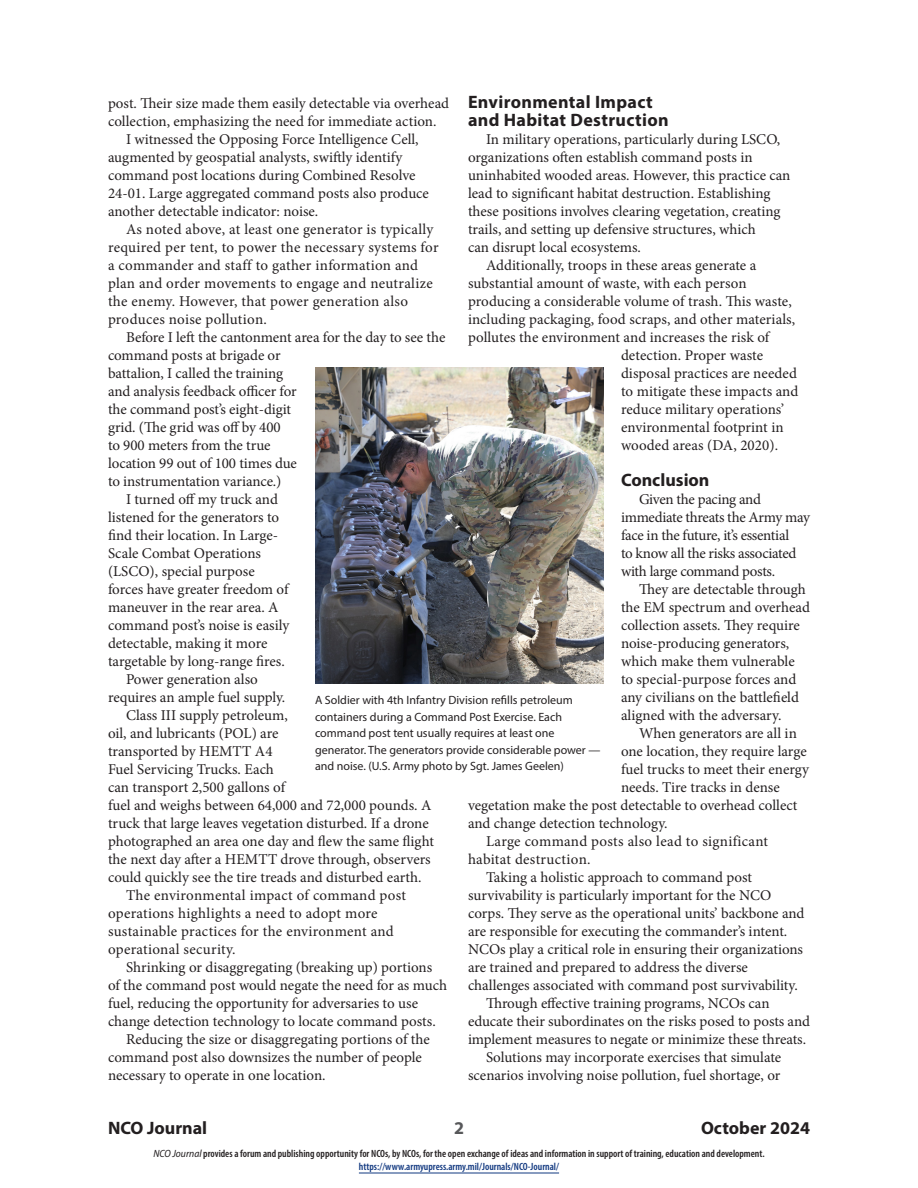
<style>
.page{position:relative;width:918px;height:1188px;background:#fff}
.page>*{position:absolute;margin:0;border:0;box-sizing:border-box;transform-origin:0 0}
.subhead{font:700 18px/18px "Myriad Pro";letter-spacing:.015em;color:#231f20}
.t1{font:700 18px "Myriad Pro";color:#57585a}
.body{font:15px/18px "Minion Pro";color:#231f20}
.body-2{font:15px/18px "Minion Pro";letter-spacing:.02em;color:#231f20}
.body-3{font:15px/18px "Minion Pro";letter-spacing:-.02em;color:#231f20}
.cutline{font:12px/16.5px "Myriad Pro";color:#231f20}
.t2{font:600 condensed 10.5px/13.5px "Myriad Pro";color:#231f20;text-align:center}
.s1{font-weight:400;font-style:italic;font-stretch:semi-condensed}
.s2{color:#113880}
</style>
<div class="page">
<hr style="left:359px;top:1173px;width:200px;height:1px;background:#113880">
<img style="left:315px;top:367px;width:288px;height:317px">
<h3 class="subhead" style="left:468px;top:92px;width:202px">Environmental Impact and Habitat Destruction</h3>
<p class="body" style="left:468px;top:130px;width:324px;text-indent:18px">In military operations, particularly during LSCO, organizations often establish command posts in uninhabited wooded areas. However, this practice can lead to significant habitat destruction. Establishing these positions involves clearing vegetation, creating trails, and setting up defensive structures, which<br>can disrupt local ecosystems.</p>
<p class="body" style="left:486px;top:256px;width:272px">Additionally, troops in these areas generate a</p>
<p class="body" style="left:468px;top:274px;width:280px">substantial amount of waste, with each person</p>
<p class="body" style="left:468px;top:292px;width:325px">producing a considerable volume of trash. This waste,</p>
<p class="body" style="left:468px;top:310px;width:329px">including packaging, food scraps, and other materials,</p>
<p class="body" style="left:468px;top:328px;width:303px">pollutes the environment and increases the risk of</p>
<p class="body" style="left:621px;top:346px;width:144px">detection. Proper waste</p>
<p class="body" style="left:621px;top:364px;width:178px">disposal practices are needed</p>
<p class="body" style="left:621px;top:382px;width:179px">to mitigate these impacts and</p>
<p class="body" style="left:621px;top:400px;width:165px">reduce military operations’</p>
<p class="body" style="left:621px;top:418px;width:164px">environmental footprint in</p>
<p class="body" style="left:621px;top:436px;width:159px">wooded areas (DA, 2020).</p>
<h3 class="subhead" style="left:621px;top:470px;width:90px">Conclusion</h3>
<p class="body-3" style="left:621px;top:490px;width:190px;text-indent:18px">Given the pacing and immediate threats the Army may face in the future, it’s essential<br>to know all the risks associated with large command posts.</p>
<p class="body" style="left:621px;top:580px;width:190px;text-indent:18px">They are detectable through the EM spectrum and overhead collection assets. They require noise-producing generators, which make them vulnerable to special-purpose forces and any civilians on the battlefield aligned with the adversary.</p>
<p class="body" style="left:639px;top:724px;width:159px">When generators are all in</p>
<p class="body" style="left:621px;top:742px;width:187px">one location, they require large</p>
<p class="body" style="left:621px;top:760px;width:190px">fuel trucks to meet their energy</p>
<p class="body" style="left:621px;top:778px;width:160px">needs. Tire tracks in dense</p>
<p class="body" style="left:468px;top:796px;width:331px">vegetation make the post detectable to overhead collect</p>
<p class="body" style="left:468px;top:814px;width:201px">and change detection technology.</p>
<p class="body-2" style="left:468px;top:832px;width:302px;text-indent:18px">Large command posts also lead to significant habitat destruction.</p>
<p class="body" style="left:468px;top:868px;width:338px;text-indent:18px">Taking a holistic approach to command post survivability is particularly important for the NCO corps. They serve as the operational units’ backbone and are responsible for executing the commander’s intent.<br>NCOs play a critical role in ensuring their organizations are trained and prepared to address the diverse challenges associated with command post survivability.</p>
<p class="body" style="left:468px;top:994px;width:344px;text-indent:18px">Through effective training programs, NCOs can educate their subordinates on the risks posed to posts and implement measures to negate or minimize these threats.</p>
<p class="body" style="left:468px;top:1048px;width:315px;text-align:right">Solutions may incorporate exercises that simulate scenarios involving noise pollution, fuel shortage, or</p>
<p class="body" style="left:108px;top:94px;width:343px">post. Their size made them easily detectable via overhead collection, emphasizing the need for immediate action.</p>
<p class="body" style="left:108px;top:130px;width:323px;text-indent:18px">I witnessed the Opposing Force Intelligence Cell, augmented by geospatial analysts, swiftly identify command post locations during Combined Resolve 24-01. Large aggregated command posts also produce another detectable indicator: noise.</p>
<p class="body" style="left:108px;top:220px;width:332px;text-indent:18px">As noted above, at least one generator is typically required per tent, to power the necessary systems for a commander and staff to gather information and plan and order movements to engage and neutralize the enemy. However, that power generation also produces noise pollution.</p>
<p class="body" style="left:108px;top:328px;width:339px;text-indent:18px">Before I left the cantonment area for the day to see the command posts at brigade or<br>battalion, I called the training<br>and analysis feedback officer for<br>the command post’s eight-digit<br>grid. (The grid was off by 400<br>to 900 meters from the true<br>location 99 out of 100 times due<br>to instrumentation variance.)</p>
<p class="body" style="left:108px;top:490px;width:183px;text-indent:18px">I turned off my truck and listened for the generators to find their location. In Large-<br>Scale Combat Operations (LSCO), special purpose forces have greater freedom of maneuver in the rear area. A command post’s noise is easily detectable, making it more targetable by long-range fires.</p>
<p class="body" style="left:108px;top:670px;width:179px;text-indent:18px">Power generation also requires an ample fuel supply.</p>
<p class="body" style="left:108px;top:706px;width:328px;text-indent:18px">Class III supply petroleum,<br>oil, and lubricants (POL) are<br>transported by HEMTT A4<br>Fuel Servicing Trucks. Each<br>can transport 2,500 gallons of<br>fuel and weighs between 64,000 and 72,000 pounds. A truck that large leaves vegetation disturbed. If a drone photographed an area one day and flew the same flight the next day after a HEMTT drove through, observers could quickly see the tire treads and disturbed earth.</p>
<p class="body-2" style="left:108px;top:886px;width:300px;text-indent:18px">The environmental impact of command post operations highlights a need to adopt more sustainable practices for the environment and operational security.</p>
<p class="body" style="left:108px;top:958px;width:341px;text-indent:18px">Shrinking or disaggregating (breaking up) portions of the command post would negate the need for as much fuel, reducing the opportunity for adversaries to use change detection technology to locate command posts.</p>
<p class="body" style="left:108px;top:1030px;width:323px;text-indent:18px">Reducing the size or disaggregating portions of the command post also downsizes the number of people necessary to operate in one location.</p>
<p class="cutline" style="left:315px;top:692px;width:287px">A Soldier with 4th Infantry Division refills petroleum containers during a Command Post Exercise. Each command post tent usually requires at least one generator. The generators provide considerable power — and noise. (U.S. Army photo by Sgt. James Geelen)</p>
<p class="subhead" style="left:108px;top:1118px;width:101px">NCO Journal</p>
<p class="t1" style="left:454px;top:1116px;width:11px">2</p>
<p class="subhead" style="left:701px;top:1118px;width:110px">October 2024</p>
<p class="t2" style="left:153px;top:1146px;width:613px"><span class="s1">NCO Journal</span> provides a forum and publishing opportunity for NCOs, by NCOs, for the open exchange of ideas and information in support of training, education and development. <span class="s2">https://www.armyupress.army.mil/Journals/NCO-Journal/</span></p>
</div>
